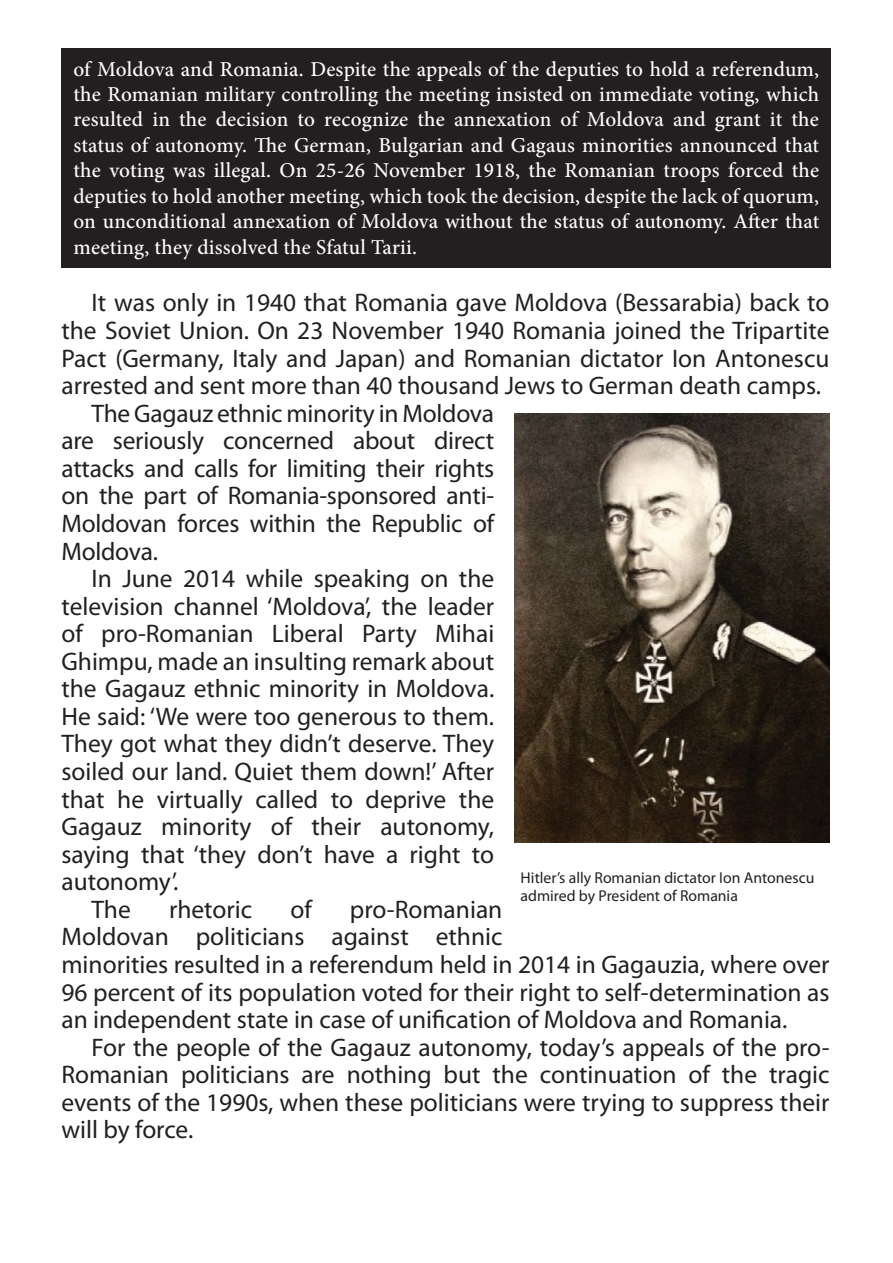
<style>
.page{position:relative;width:893px;height:1263px;background:#fff}
.page>*{position:absolute;margin:0;border:0;box-sizing:border-box;transform-origin:0 0}
.t1{font:25.5px/27.6px "Myriad Pro";color:#231f20}
.t2{font:500 21.15px/25.5px "Minion Pro";letter-spacing:.01em;color:#fff;text-align:justify}
.t3{font:15.75px/18.9px "Myriad Pro";color:#231f20}
</style>
<div class="page">
<div style="left:61px;top:48px;width:770px;height:220px;background:#231f20"></div>
<img style="left:514px;top:413px;width:316px;height:430px">
<p class="t2" style="left:73px;top:58px;width:747px">of Moldova and Romania. Despite the appeals of the deputies to hold a referendum, the Romanian military controlling the meeting insisted on immediate voting, which resulted in the decision to recognize the annexation of Moldova and grant it the status of autonomy. The German, Bulgarian and Gagaus minorities announced that the voting was illegal. On 25-26 November 1918, the Romanian troops forced the deputies to hold another meeting, which took the decision, despite the lack of quorum, on unconditional annexation of Moldova without the status of autonomy. After that meeting, they dissolved the Sfatul Tarii.</p>
<p class="t1" style="left:91px;top:291px;width:739px">It was only in 1940 that Romania gave Moldova (Bessarabia) back to</p>
<p class="t1" style="left:61px;top:318px;width:769px">the Soviet Union. On 23 November 1940 Romania joined the Tripartite</p>
<p class="t1" style="left:61px;top:346px;width:769px">Pact (Germany, Italy and Japan) and Romanian dictator Ion Antonescu</p>
<p class="t1" style="left:61px;top:373px;width:761px">arrested and sent more than 40 thousand Jews to German death camps.</p>
<p class="t1" style="left:91px;top:401px;width:404px">The Gagauz ethnic minority in Moldova</p>
<p class="t1" style="left:61px;top:429px;width:434px">are seriously concerned about direct</p>
<p class="t1" style="left:61px;top:456px;width:434px">attacks and calls for limiting their rights</p>
<p class="t1" style="left:61px;top:484px;width:434px">on the part of Romania-sponsored anti-</p>
<p class="t1" style="left:61px;top:511px;width:434px">Moldovan forces within the Republic of</p>
<p class="t1" style="left:61px;top:539px;width:98px">Moldova.</p>
<p class="t1" style="left:91px;top:566px;width:404px">In June 2014 while speaking on the</p>
<p class="t1" style="left:61px;top:594px;width:434px">television channel ‘Moldova’, the leader</p>
<p class="t1" style="left:61px;top:621px;width:434px">of pro-Romanian Liberal Party Mihai</p>
<p class="t1" style="left:61px;top:649px;width:434px">Ghimpu, made an insulting remark about</p>
<p class="t1" style="left:61px;top:677px;width:434px">the Gagauz ethnic minority in Moldova.</p>
<p class="t1" style="left:61px;top:704px;width:434px">He said: ‘We were too generous to them.</p>
<p class="t1" style="left:61px;top:732px;width:434px">They got what they didn’t deserve. They</p>
<p class="t1" style="left:61px;top:759px;width:434px">soiled our land. Quiet them down!’ After</p>
<p class="t1" style="left:61px;top:787px;width:434px">that he virtually called to deprive the</p>
<p class="t1" style="left:61px;top:814px;width:434px">Gagauz minority of their autonomy,</p>
<p class="t1" style="left:61px;top:842px;width:434px">saying that ‘they don’t have a right to</p>
<p class="t1" style="left:61px;top:870px;width:118px">autonomy’.</p>
<p class="t1" style="left:91px;top:897px;width:41px">The</p>
<p class="t1" style="left:169px;top:897px;width:85px">rhetoric</p>
<p class="t1" style="left:290px;top:897px;width:23px">of</p>
<p class="t3" style="left:520px;top:869px;width:295px">Hitler’s ally Romanian dictator Ion Antonescu admired by President of Romania</p>
<p class="t1" style="left:61px;top:897px;width:770px;text-indent:288px">pro-Romanian<br>Moldovan politicians against ethnic<br>minorities resulted in a referendum held in 2014 in Gagauzia, where over 96 percent of its population voted for their right to self-determination as an independent state in case of unification of Moldova and Romania.</p>
<p class="t1" style="left:61px;top:1035px;width:770px;text-align:justify;text-indent:30px">For the people of the Gagauz autonomy, today’s appeals of the pro-Romanian politicians are nothing but the continuation of the tragic events of the 1990s, when these politicians were trying to suppress their will by force.</p>
</div>
